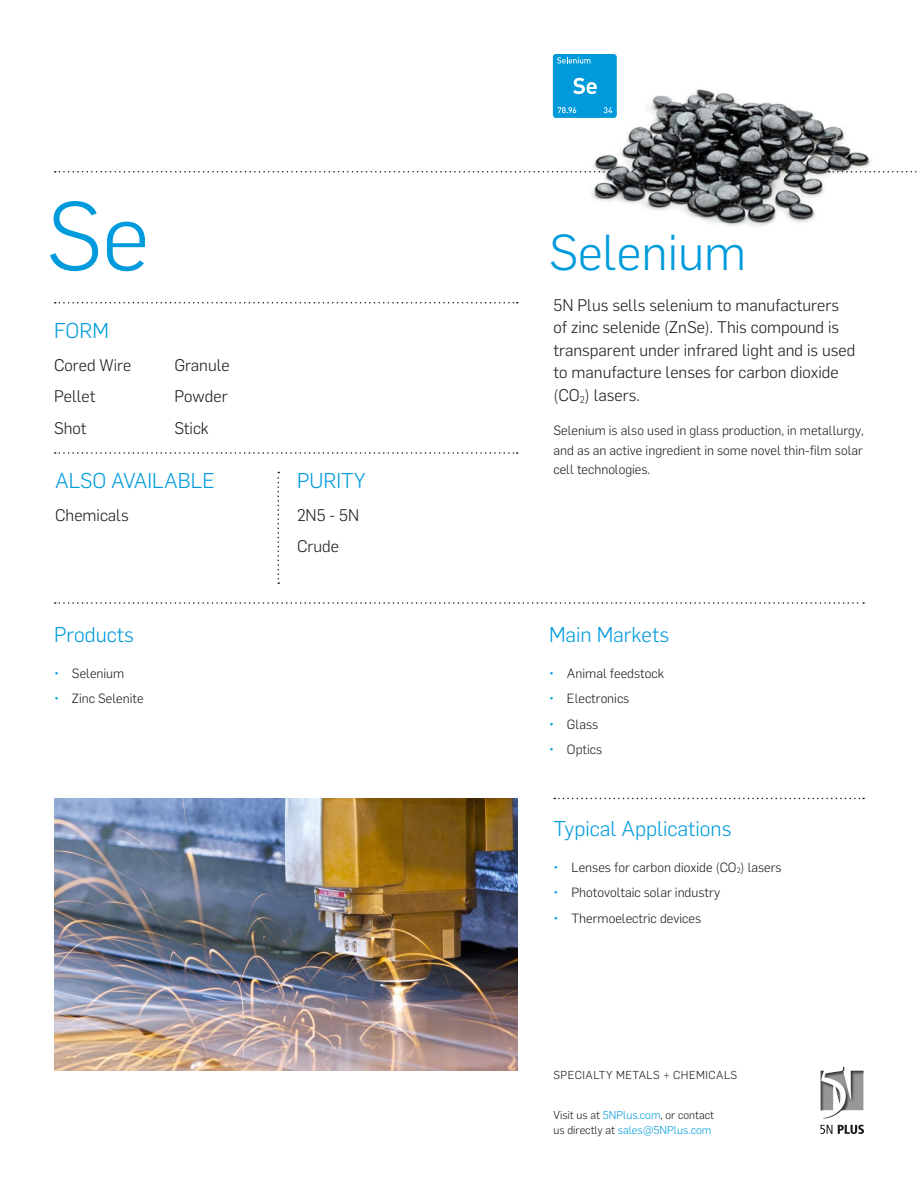
<style>
.page{position:relative;width:918px;height:1188px;background:#fff}
.page>*{position:absolute;margin:0;border:0;box-sizing:border-box;transform-origin:0 0}
.t1{font:300 95.1px "Flama";color:#009bdc}
.t2{font:300 49.5px "Flama";color:#009bdc}
.t3{font:300 21px "Flama";color:#009bdc}
.t4{font:300 16.5px/31.5px "Flama";color:#1c1b1a}
.t5{font:300 13.2px/19.5px "Flama";color:#1c1b1a;text-align:justify}
.t6{font:300 11.4px "Flama";letter-spacing:.04em;color:#1c1b1a}
.t7{font:300 11.25px/15px "Flama";color:#1c1b1a}
.s1{color:#009bdc}
</style>
<div class="page">
<img style="left:584px;top:89px;width:291px;height:137px">
<svg style="left:55px;top:171px;width:555px;height:1px"></svg>
<svg style="left:55px;top:302px;width:463px;height:1px"></svg>
<svg style="left:55px;top:602px;width:809px;height:2px"></svg>
<svg style="left:55px;top:452px;width:463px;height:2px"></svg>
<svg style="left:554px;top:798px;width:310px;height:1px"></svg>
<svg style="left:278px;top:472px;width:1px;height:112px"></svg>
<svg style="left:829px;top:171px;width:88px;height:1px"></svg>
<svg style="left:821px;top:1067px;width:43px;height:52px"></svg>
<svg style="left:820px;top:1125px;width:12px;height:9px"></svg>
<svg style="left:838px;top:1125px;width:26px;height:9px"></svg>
<svg style="left:553px;top:54px;width:64px;height:64px;background:#14a1dc"></svg>
<img style="left:54px;top:798px;width:464px;height:273px">
<h1 class="t1" style="left:46px;top:172px;width:105px">Se</h1>
<h3 class="t3" style="left:54px;top:316px;width:56px">FORM</h3>
<p class="t4" style="left:54px;top:348px;width:79px">Cored Wire<br>Pellet<br>Shot</p>
<p class="t4" style="left:174px;top:348px;width:57px">Granule<br>Powder<br>Stick</p>
<h3 class="t3" style="left:55px;top:466px;width:161px">ALSO AVAILABLE</h3>
<p class="t4" style="left:55px;top:498px;width:75px">Chemicals</p>
<h3 class="t3" style="left:54px;top:620px;width:82px">Products</h3>
<p class="t5" style="left:54px;top:663px;width:72px"><span class="s1">•</span> Selenium</p>
<p class="t5" style="left:54px;top:688px;width:91px"><span class="s1">•</span> Zinc Selenite</p>
<h3 class="t3" style="left:297px;top:466px;width:70px">PURITY</h3>
<p class="t4" style="left:297px;top:498px;width:64px">2N5 - 5N<br>Crude</p>
<h2 class="t2" style="left:549px;top:219px;width:199px">Selenium</h2>
<p class="t4" style="left:554px;top:293px;width:303px;line-height:22.5px">5N Plus sells selenium to manufacturers of zinc selenide (ZnSe). This compound is transparent under infrared light and is used to manufacture lenses for carbon dioxide (CO<sub>2</sub>) lasers.</p>
<p class="t5" style="left:554px;top:420px;width:312px">Selenium is also used in glass production, in metallurgy, and as an active ingredient in some novel thin-film solar cell technologies.</p>
<h3 class="t3" style="left:549px;top:620px;width:122px">Main Markets</h3>
<p class="t5" style="left:549px;top:663px;width:116px"><span class="s1">•</span> Animal feedstock</p>
<p class="t5" style="left:549px;top:688px;width:82px"><span class="s1">•</span> Electronics</p>
<p class="t5" style="left:549px;top:714px;width:51px"><span class="s1">•</span> Glass</p>
<p class="t5" style="left:549px;top:739px;width:55px"><span class="s1">•</span> Optics</p>
<h3 class="t3" style="left:554px;top:814px;width:179px">Typical Applications</h3>
<p class="t5" style="left:554px;top:857px;width:230px"><span class="s1">•</span> Lenses for carbon dioxide (CO<sub>2</sub>) lasers</p>
<p class="t5" style="left:553px;top:882px;width:168px"><span class="s1">•</span> Photovoltaic solar industry</p>
<p class="t5" style="left:553px;top:908px;width:149px"><span class="s1">•</span> Thermoelectric devices</p>
<p class="t6" style="left:554px;top:1067px;width:185px">SPECIALTY METALS + CHEMICALS</p>
<p class="t7" style="left:554px;top:1107px;width:162px">Visit us at <span class="s1">5NPlus.com</span>, or contact us directly at <span class="s1">sales@5NPlus.com</span></p>
</div>
